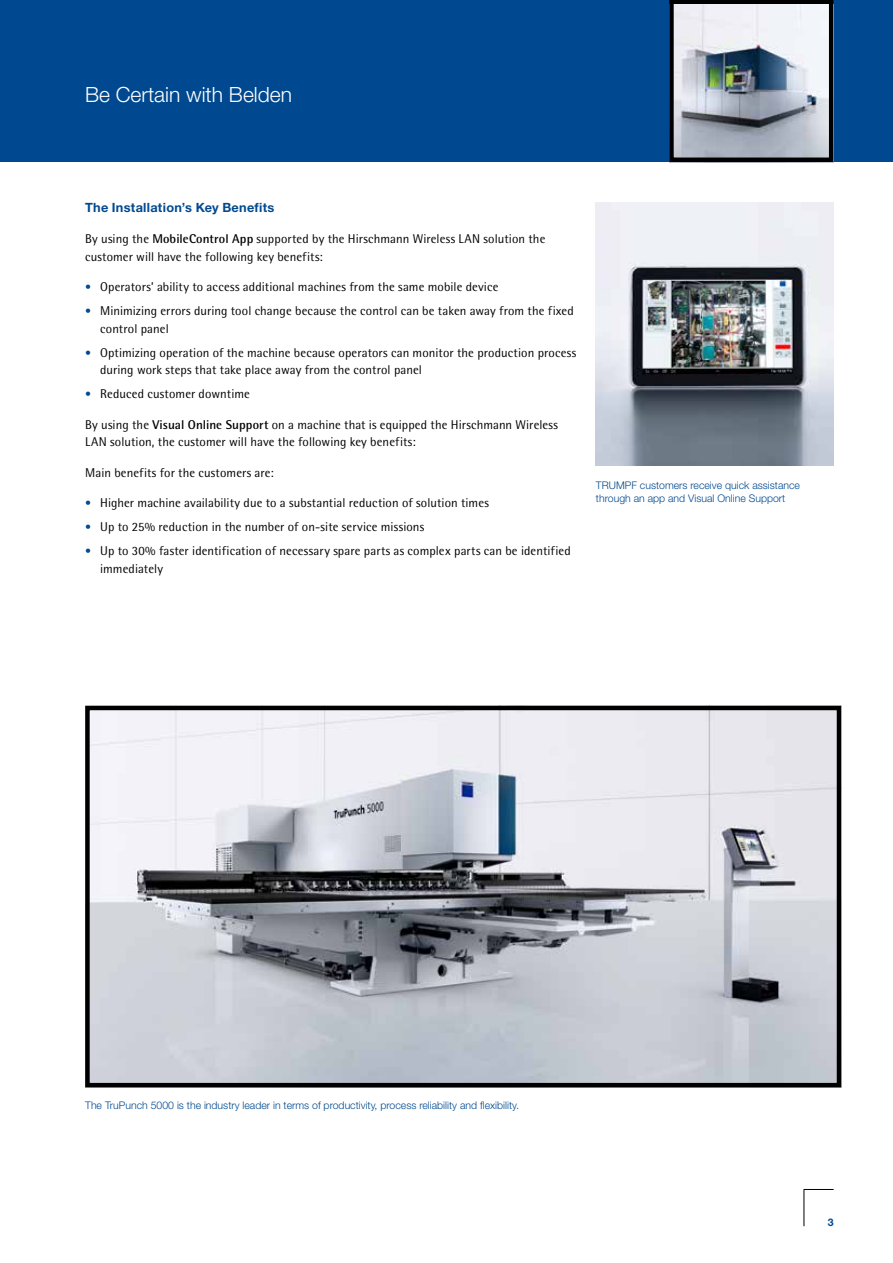
<style>
.page{position:relative;width:893px;height:1263px;background:#fff}
.page>*{position:absolute;margin:0;border:0;box-sizing:border-box;transform-origin:0 0}
.t1{font:300 21px "Helvetica Neue";color:#fff}
.t2{font:12.75px/17.2px "Rotis Semi Sans Std";letter-spacing:.005em;color:#000}
.t3{font:700 12.75px "Helvetica Neue";letter-spacing:.02em;color:#004990}
.t4{font:300 10.5px/13.5px "Helvetica Neue";color:#004990}
.t5{font:700 10.5px "Helvetica Neue";color:#004990}
.s1{font-weight:700}
.s2{font-family:"Helvetica Neue LT";font-stretch:condensed;font-size:12px;color:#004990}
</style>
<div class="page">
<hr style="left:804px;top:1189px;width:30px;height:1px;background:#000">
<hr style="left:804px;top:1190px;width:1px;height:36px;background:#000">
<div style="left:0;top:0;width:39px;height:162px;background:#004990"></div>
<div style="left:12px;top:0;width:881px;height:162px;background:#004990"></div>
<svg style="left:669px;top:0;width:164px;height:162px;background:#a3a9b2"></svg>
<img style="left:90px;top:711px;width:746px;height:371px">
<div style="left:85px;top:706px;width:756px;height:381px;border:4px solid #000"></div>
<img style="left:596px;top:203px;width:237px;height:262px">
<h1 class="t1" style="left:85px;top:82px;width:208px">Be Certain with Belden</h1>
<p class="t3" style="left:85px;top:200px;width:191px">The Installation’s Key Benefits</p>
<p class="t2" style="left:85px;top:230px;width:462px">By using the <span class="s1">MobileControl App</span> supported by the Hirschmann Wireless LAN solution the customer will have the following key benefits:</p>
<p class="t2" style="left:85px;top:278px;width:415px"><span class="s2">•</span> Operators’ ability to access additional machines from the same mobile device</p>
<p class="t2" style="left:100px;top:302px;width:475px;text-indent:-15px"><span class="s2">•</span> Minimizing errors during tool change because the control can be taken away from the fixed control panel</p>
<p class="t2" style="left:100px;top:343px;width:478px;text-indent:-15px"><span class="s2">•</span> Optimizing operation of the machine because operators can monitor the production process during work steps that take place away from the control panel</p>
<p class="t2" style="left:85px;top:385px;width:166px"><span class="s2">•</span> Reduced customer downtime</p>
<p class="t2" style="left:85px;top:415px;width:474px">By using the <span class="s1">Visual Online Support</span> on a machine that is equipped the Hirschmann Wireless<br>LAN solution, the customer will have the following key benefits:</p>
<p class="t2" style="left:85px;top:463px;width:190px">Main benefits for the customers are:</p>
<p class="t2" style="left:85px;top:494px;width:405px"><span class="s2">•</span> Higher machine availability due to a substantial reduction of solution times</p>
<p class="t2" style="left:85px;top:518px;width:341px"><span class="s2">•</span> Up to 25% reduction in the number of on-site service missions</p>
<p class="t2" style="left:100px;top:542px;width:472px;text-indent:-15px"><span class="s2">•</span> Up to 30% faster identification of necessary spare parts as complex parts can be identified immediately</p>
<p class="t4" style="left:596px;top:478px;width:206px">TRUMPF customers receive quick assistance through an app and Visual Online Support</p>
<p class="t4" style="left:85px;top:1098px;width:435px">The TruPunch 5000 is the industry leader in terms of productivity, process reliability and flexibility.</p>
<p class="t5" style="left:828px;top:1216px;width:7px">3</p>
</div>
